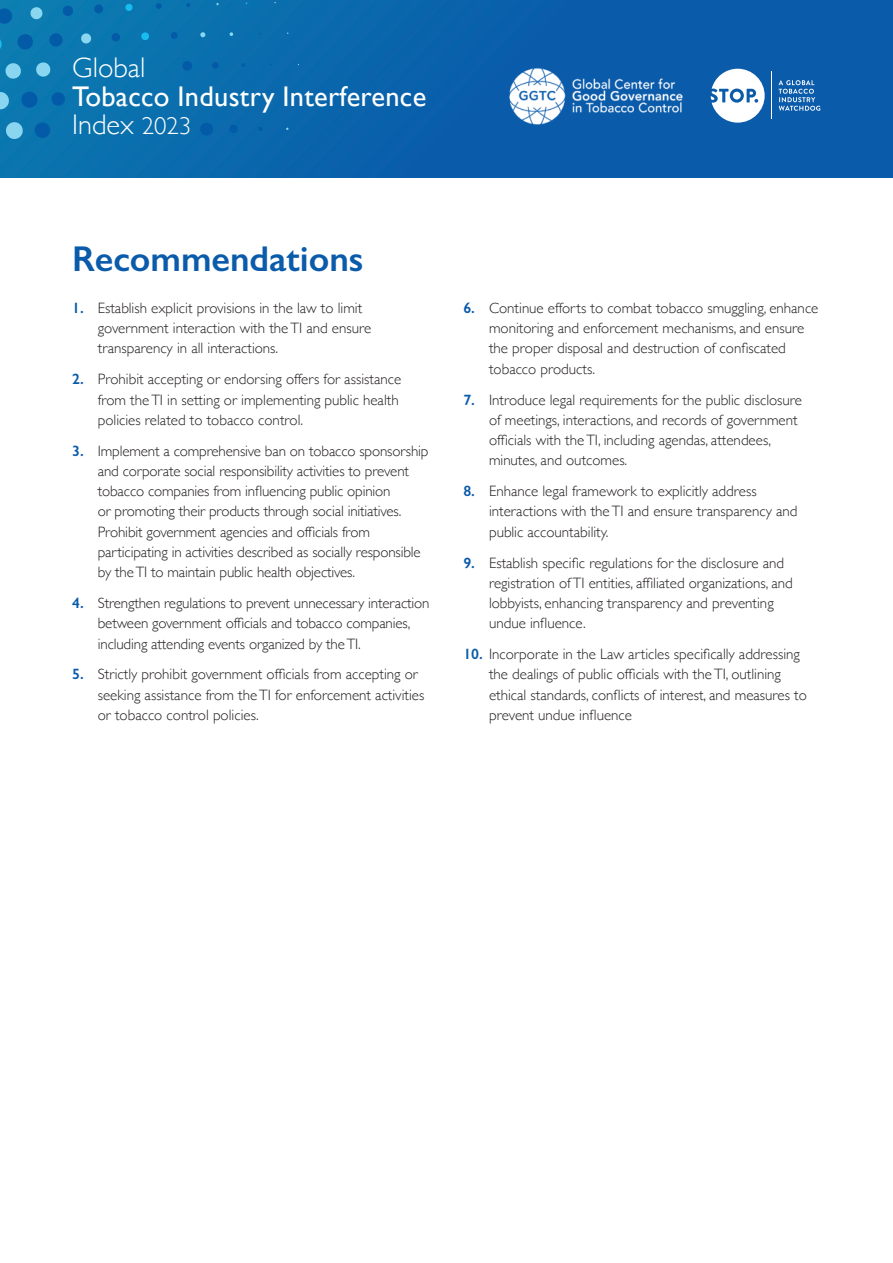
<style>
.page{position:relative;width:893px;height:1263px;background:#fff}
.page>*{position:absolute;margin:0;border:0;box-sizing:border-box;transform-origin:0 0}
.t1{font:600 36px "Gill Sans";color:#0b5bab}
.t2{font:28.5px/28.5px "Gill Sans";letter-spacing:.01em;color:#fff}
.t3{font:300 28.5px "Gill Sans";color:#fff}
.t4{font:300 15px/20.2px "Gill Sans";color:#231f20}
.s1{font-weight:300}
.s2{font-weight:300;font-size:24.75px}
.s3{font-weight:600;color:#0b5bab}
</style>
<div class="page">
<div style="left:0;top:0;width:893px;height:177px;background:linear-gradient(to right,#0a74ae,#0b54aa)"></div>
<svg style="left:0;top:92px;width:10px;height:17px"></svg>
<svg style="left:5px;top:122px;width:19px;height:17px"></svg>
<svg style="left:15px;top:152px;width:19px;height:1px"></svg>
<svg style="left:0;top:35px;width:3px;height:18px"></svg>
<svg style="left:4px;top:63px;width:18px;height:16px"></svg>
<svg style="left:20px;top:91px;width:19px;height:18px"></svg>
<svg style="left:34px;top:121px;width:17px;height:18px"></svg>
<svg style="left:43px;top:153px;width:18px;height:1px"></svg>
<svg style="left:0;top:7px;width:13px;height:18px"></svg>
<svg style="left:16px;top:33px;width:18px;height:18px"></svg>
<svg style="left:35px;top:62px;width:16px;height:15px"></svg>
<svg style="left:51px;top:91px;width:15px;height:16px"></svg>
<svg style="left:62px;top:123px;width:16px;height:14px"></svg>
<svg style="left:30px;top:7px;width:13px;height:12px"></svg>
<svg style="left:48px;top:32px;width:16px;height:15px"></svg>
<svg style="left:65px;top:61px;width:15px;height:15px"></svg>
<svg style="left:80px;top:92px;width:13px;height:13px"></svg>
<svg style="left:91px;top:123px;width:14px;height:13px"></svg>
<svg style="left:62px;top:5px;width:12px;height:12px"></svg>
<svg style="left:80px;top:33px;width:12px;height:10px"></svg>
<svg style="left:96px;top:62px;width:12px;height:11px"></svg>
<svg style="left:109px;top:93px;width:12px;height:10px"></svg>
<svg style="left:119px;top:124px;width:12px;height:11px"></svg>
<svg style="left:94px;top:4px;width:10px;height:10px"></svg>
<svg style="left:111px;top:32px;width:10px;height:10px"></svg>
<svg style="left:125px;top:62px;width:11px;height:10px"></svg>
<svg style="left:137px;top:92px;width:11px;height:11px"></svg>
<svg style="left:147px;top:124px;width:11px;height:10px"></svg>
<svg style="left:125px;top:3px;width:8px;height:8px"></svg>
<svg style="left:141px;top:32px;width:9px;height:9px"></svg>
<svg style="left:153px;top:61px;width:12px;height:11px"></svg>
<svg style="left:163px;top:91px;width:15px;height:13px"></svg>
<svg style="left:173px;top:123px;width:13px;height:12px"></svg>
<svg style="left:156px;top:3px;width:6px;height:6px"></svg>
<svg style="left:170px;top:32px;width:8px;height:7px"></svg>
<svg style="left:182px;top:60px;width:11px;height:11px"></svg>
<svg style="left:191px;top:90px;width:14px;height:14px"></svg>
<svg style="left:199px;top:122px;width:15px;height:14px"></svg>
<svg style="left:186px;top:3px;width:5px;height:4px"></svg>
<svg style="left:200px;top:32px;width:6px;height:5px"></svg>
<svg style="left:211px;top:62px;width:8px;height:7px"></svg>
<svg style="left:221px;top:93px;width:9px;height:8px"></svg>
<svg style="left:229px;top:124px;width:9px;height:10px"></svg>
<svg style="left:229px;top:32px;width:4px;height:4px"></svg>
<svg style="left:241px;top:63px;width:4px;height:4px"></svg>
<svg style="left:251px;top:94px;width:4px;height:5px"></svg>
<svg style="left:258px;top:126px;width:5px;height:5px"></svg>
<svg style="left:711px;top:69px;width:54px;height:54px"></svg>
<div style="left:733px;top:92px;width:8px;height:8px;background:#fff;border-radius:50%"></div>
<hr style="left:772px;top:71px;width:1px;height:48px;background:#fff">
<svg style="left:778px;top:80px;width:42px;height:31px"></svg>
<img style="left:497px;top:57px;width:193px;height:77px">
<h2 class="t3" style="left:72px;top:45px;width:75px">Global</h2>
<h2 class="t2" style="left:72px;top:81px;width:356px">Tobacco Industry Interference<br><span class="s1">Index</span> <span class="s2">2023</span></h2>
<h2 class="t1" style="left:72px;top:237px;width:293px">Recommendations</h2>
<p class="t4" style="left:98px;top:297px;width:275px;text-indent:-26px"><span class="s3">1.</span> Establish explicit provisions in the law to limit government interaction with the TI and ensure transparency in all interactions.</p>
<p class="t4" style="left:98px;top:368px;width:305px;text-indent:-26px"><span class="s3">2.</span> Prohibit accepting or endorsing offers for assistance from the TI in setting or implementing public health policies related to tobacco control.</p>
<p class="t4" style="left:98px;top:440px;width:332px;text-indent:-26px"><span class="s3">3.</span> Implement a comprehensive ban on tobacco sponsorship and corporate social responsibility activities to prevent tobacco companies from influencing public opinion<br>or promoting their products through social initiatives.<br>Prohibit government agencies and officials from participating in activities described as socially responsible by the TI to maintain public health objectives.</p>
<p class="t4" style="left:98px;top:592px;width:333px;text-indent:-26px"><span class="s3">4.</span> Strengthen regulations to prevent unnecessary interaction between government officials and tobacco companies, including attending events organized by the TI.</p>
<p class="t4" style="left:98px;top:664px;width:328px;text-indent:-26px"><span class="s3">5.</span> Strictly prohibit government officials from accepting or seeking assistance from the TI for enforcement activities or tobacco control policies.</p>
<p class="t4" style="left:489px;top:297px;width:331px;text-indent:-26px"><span class="s3">6.</span> Continue efforts to combat tobacco smuggling, enhance monitoring and enforcement mechanisms, and ensure the proper disposal and destruction of confiscated tobacco products.</p>
<p class="t4" style="left:489px;top:389px;width:315px;text-indent:-26px"><span class="s3">7.</span> Introduce legal requirements for the public disclosure of meetings, interactions, and records of government officials with the TI, including agendas, attendees, minutes, and outcomes.</p>
<p class="t4" style="left:489px;top:480px;width:310px;text-indent:-26px"><span class="s3">8.</span> Enhance legal framework to explicitly address interactions with the TI and ensure transparency and public accountability.</p>
<p class="t4" style="left:489px;top:552px;width:305px;text-indent:-26px"><span class="s3">9.</span> Establish specific regulations for the disclosure and registration of TI entities, affiliated organizations, and lobbyists, enhancing transparency and preventing undue influence.</p>
<p class="t4" style="left:489px;top:643px;width:319px;text-indent:-26px"><span class="s3">10.</span> Incorporate in the Law articles specifically addressing the dealings of public officials with the TI, outlining ethical standards, conflicts of interest, and measures to prevent undue influence</p>
</div>
